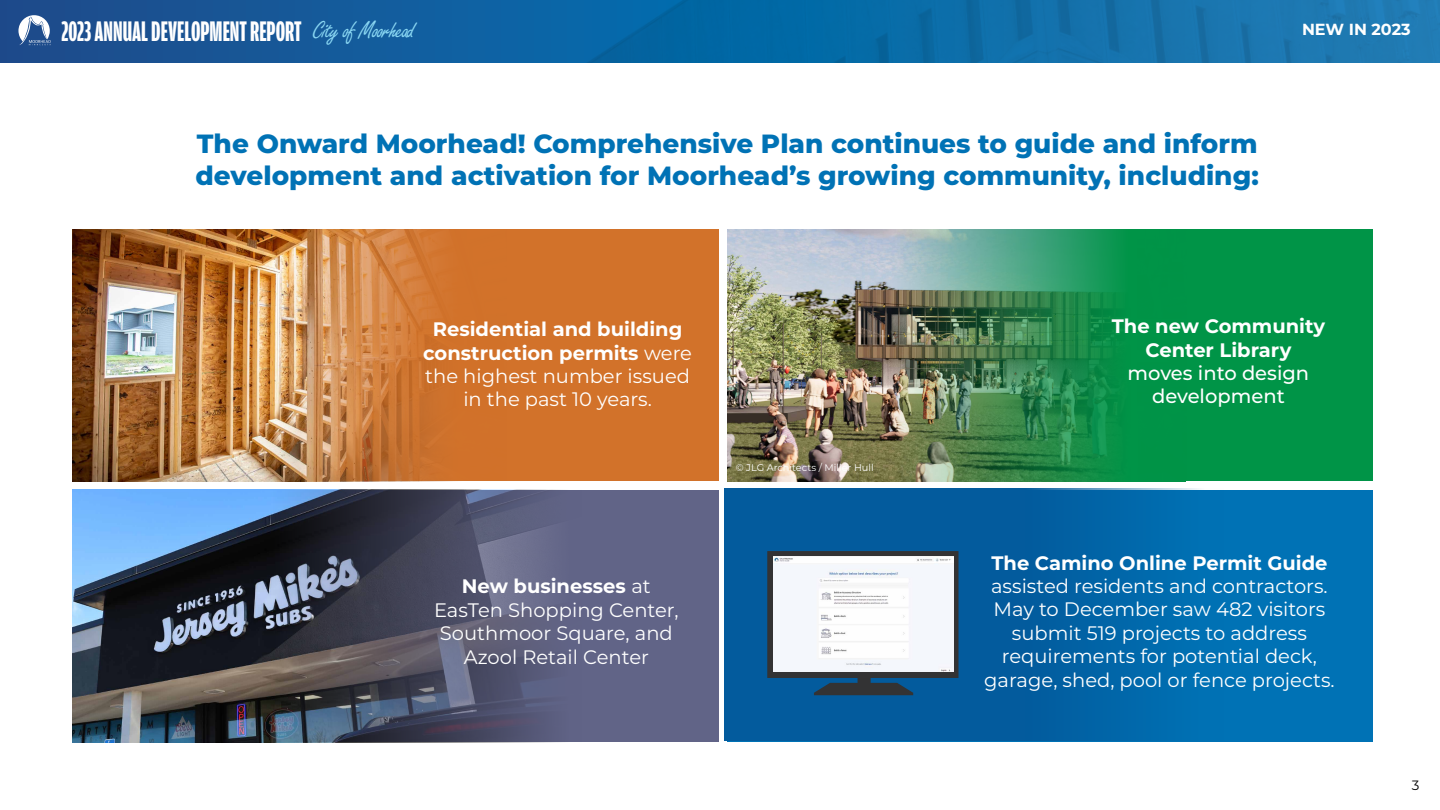
<style>
.page{position:relative;width:1440px;height:810px;background:#fff}
.page>*{position:absolute;margin:0;border:0;box-sizing:border-box;transform-origin:0 0}
.t1{font:700 30.08px "Amplitude Extra Comp";color:#fff}
.t2{font:800 26.33px/31.6px "Montserrat";color:#0072b5}
.t3{font:19.5px/23.4px "Montserrat";color:#fff;text-align:center}
.t4{font:700 19.5px/23.4px "Montserrat";color:#fff;text-align:center}
.t5{font:500 19.5px/23.4px "Montserrat";color:#fff;text-align:center}
.t6{font:700 16.05px "Montserrat";color:#fff}
.t7{font:13.5px "Montserrat";color:#000}
.t8{font:9.75px "Montserrat";color:#fff}
.s1{font-family:"Freestyle Script";font-weight:400;font-size:25.58px;color:#89d6f2}
.s2{font-weight:700}
</style>
<div class="page">
<img style="left:0;top:0;width:1440px;height:63px">
<div style="left:73px;top:230px;width:645px;height:251px;background:#d2722a"></div>
<div style="left:73px;top:229px;width:459px;height:253px;background:#d2722a"></div>
<img style="left:73px;top:229px;width:433px;height:253px">
<div style="left:728px;top:230px;width:645px;height:251px;background:#009447"></div>
<div style="left:73px;top:490px;width:646px;height:252px;background:#616487"></div>
<div style="left:728px;top:490px;width:645px;height:252px;background:#0072b5"></div>
<div style="left:724px;top:489px;width:500px;height:252px;background:linear-gradient(to right,#045597,#006aad)"></div>
<img style="left:727px;top:229px;width:459px;height:253px">
<svg style="left:18px;top:15px;width:33px;height:30px"></svg>
<img style="left:73px;top:490px;width:476px;height:252px">
<svg style="left:767px;top:551px;width:191px;height:144px;background:#2a465c"></svg>
<img style="left:774px;top:556px;width:179px;height:116px">
<h1 class="t1" style="left:62px;top:16px;width:355px">2023 ANNUAL DEVELOPMENT REPORT <span class="s1">City of Moorhead</span></h1>
<p class="t6" style="left:1302px;top:18px;width:110px">NEW IN 2023</p>
<h2 class="t2" style="left:196px;top:127px;width:1065px">The Onward Moorhead! Comprehensive Plan continues to guide and inform development and activation for Moorhead’s growing community, including:</h2>
<p class="t3" style="left:423px;top:317px;width:270px"><span class="s2">Residential and building construction permits</span> were the highest number issued in the past 10 years.</p>
<p class="t4" style="left:1112px;top:314px;width:215px">The new Community<br>Center Library</p>
<p class="t5" style="left:1128px;top:361px;width:183px">moves into design development</p>
<p class="t3" style="left:434px;top:574px;width:246px"><span class="s2">New businesses</span> at<br>EasTen Shopping Center,<br>Southmoor Square, and<br>Azool Retail Center</p>
<p class="t8" style="left:736px;top:460px;width:140px">© JLG Architects / Miller Hull</p>
<p class="t4" style="left:991px;top:550px;width:338px">The Camino Online Permit Guide</p>
<p class="t3" style="left:984px;top:574px;width:352px">assisted residents and contractors.<br>May to December saw 482 visitors submit 519 projects to address requirements for potential deck, garage, shed, pool or fence projects.</p>
<p class="t7" style="left:1412px;top:776px;width:9px">3</p>
</div>
